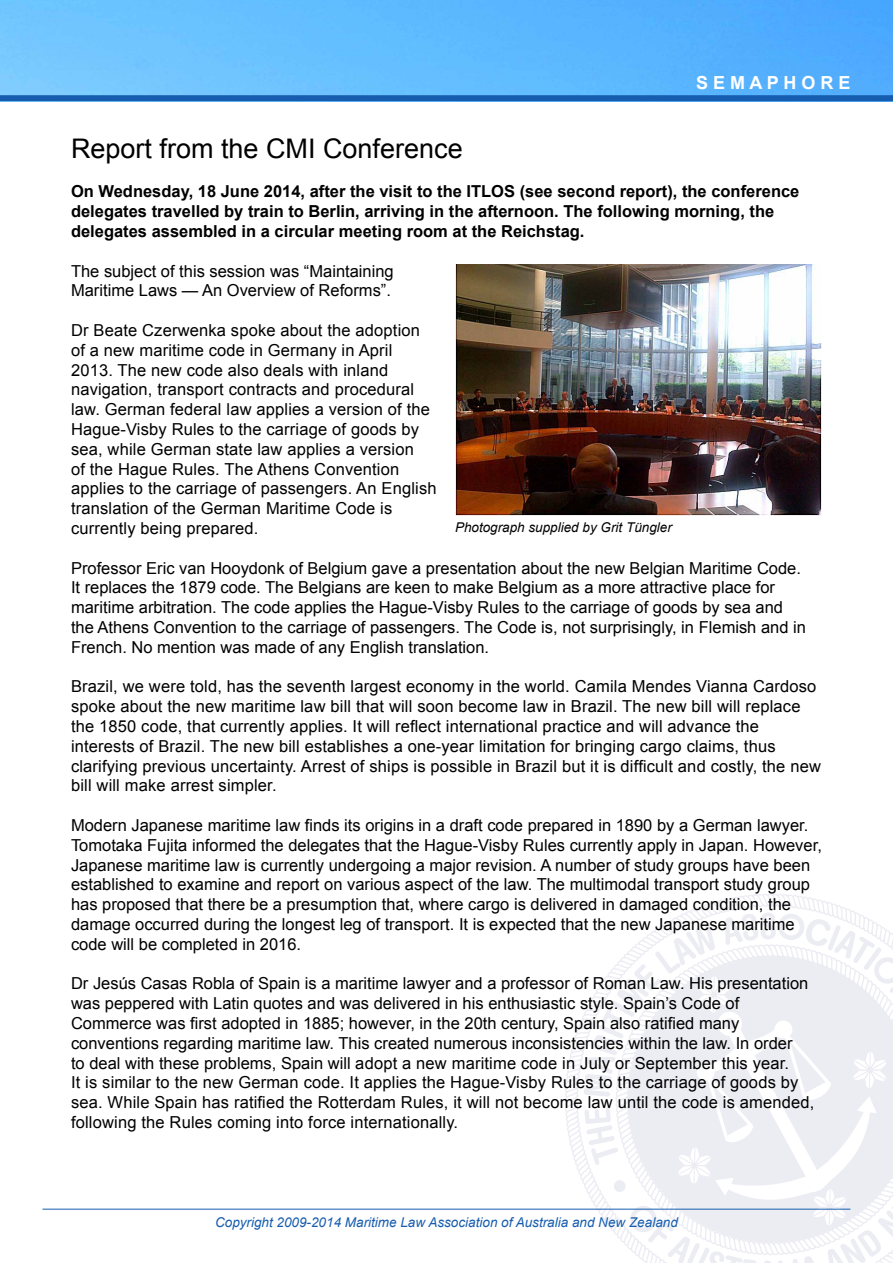
<style>
.page{position:relative;width:893px;height:1263px;background:#fff}
.page>*{position:absolute;margin:0;border:0;box-sizing:border-box;transform-origin:0 0}
.t1{font:27px "Arial";color:#000}
.t2{font:700 18px "Arial";color:#fff}
.t3{font:16.5px/19.8px "Arial";color:#000}
.t4{font:700 16.5px/19.8px "Arial";color:#000}
.t5{font:italic 13.5px "Arial";color:#175daf}
.t6{font:italic 13.5px "Arial";color:#000}
</style>
<div class="page">
<svg style="left:564px;top:1015px;width:20px;height:194px"></svg>
<svg style="left:697px;top:894px;width:148px;height:14px"></svg>
<svg style="left:584px;top:912px;width:309px;height:351px"></svg>
<hr style="left:43px;top:1209px;width:807px;height:1px;background:#175daf">
<img style="left:0;top:0;width:893px;height:95px">
<div style="left:0;top:95px;width:893px;height:6px;background:#175daf"></div>
<img style="left:455px;top:264px;width:367px;height:252px">
<p class="t2" style="left:696px;top:71px;width:156px">S E M A P H O R E</p>
<h1 class="t1" style="left:71px;top:131px;width:393px">Report from the CMI Conference</h1>
<p class="t4" style="left:71px;top:182px;width:730px">On Wednesday, 18 June 2014, after the visit to the ITLOS (see second report), the conference delegates travelled by train to Berlin, arriving in the afternoon. The following morning, the delegates assembled in a circular meeting room at the Reichstag.</p>
<p class="t3" style="left:71px;top:261px;width:324px">The subject of this session was “Maintaining<br>Maritime Laws — An Overview of Reforms”.</p>
<p class="t3" style="left:71px;top:320px;width:367px">Dr Beate Czerwenka spoke about the adoption of a new maritime code in Germany in April 2013. The new code also deals with inland navigation, transport contracts and procedural law. German federal law applies a version of the Hague-Visby Rules to the carriage of goods by sea, while German state law applies a version<br>of the Hague Rules. The Athens Convention applies to the carriage of passengers. An English translation of the German Maritime Code is currently being prepared.</p>
<p class="t3" style="left:71px;top:558px;width:736px">Professor Eric van Hooydonk of Belgium gave a presentation about the new Belgian Maritime Code.<br>It replaces the 1879 code. The Belgians are keen to make Belgium as a more attractive place for maritime arbitration. The code applies the Hague-Visby Rules to the carriage of goods by sea and the Athens Convention to the carriage of passengers. The Code is, not surprisingly, in Flemish and in French. No mention was made of any English translation.</p>
<p class="t3" style="left:71px;top:677px;width:751px">Brazil, we were told, has the seventh largest economy in the world. Camila Mendes Vianna Cardoso spoke about the new maritime law bill that will soon become law in Brazil. The new bill will replace the 1850 code, that currently applies. It will reflect international practice and will advance the interests of Brazil. The new bill establishes a one-year limitation for bringing cargo claims, thus clarifying previous uncertainty. Arrest of ships is possible in Brazil but it is difficult and costly, the new bill will make arrest simpler.</p>
<p class="t3" style="left:71px;top:815px;width:752px">Modern Japanese maritime law finds its origins in a draft code prepared in 1890 by a German lawyer.<br>Tomotaka Fujita informed the delegates that the Hague-Visby Rules currently apply in Japan. However, Japanese maritime law is currently undergoing a major revision. A number of study groups have been established to examine and report on various aspect of the law. The multimodal transport study group has proposed that there be a presumption that, where cargo is delivered in damaged condition, the damage occurred during the longest leg of transport. It is expected that the new Japanese maritime code will be completed in 2016.</p>
<p class="t3" style="left:71px;top:974px;width:745px">Dr Jesús Casas Robla of Spain is a maritime lawyer and a professor of Roman Law. His presentation was peppered with Latin quotes and was delivered in his enthusiastic style. Spain’s Code of Commerce was first adopted in 1885; however, in the 20th century, Spain also ratified many conventions regarding maritime law. This created numerous inconsistencies within the law. In order<br>to deal with these problems, Spain will adopt a new maritime code in July or September this year.<br>It is similar to the new German code. It applies the Hague-Visby Rules to the carriage of goods by sea. While Spain has ratified the Rotterdam Rules, it will not become law until the code is amended, following the Rules coming into force internationally.</p>
<p class="t6" style="left:455px;top:518px;width:218px">Photograph supplied by Grit Tüngler</p>
<p class="t5" style="left:215px;top:1213px;width:464px">Copyright 2009-2014 Maritime Law Association of Australia and New Zealand</p>
</div>
